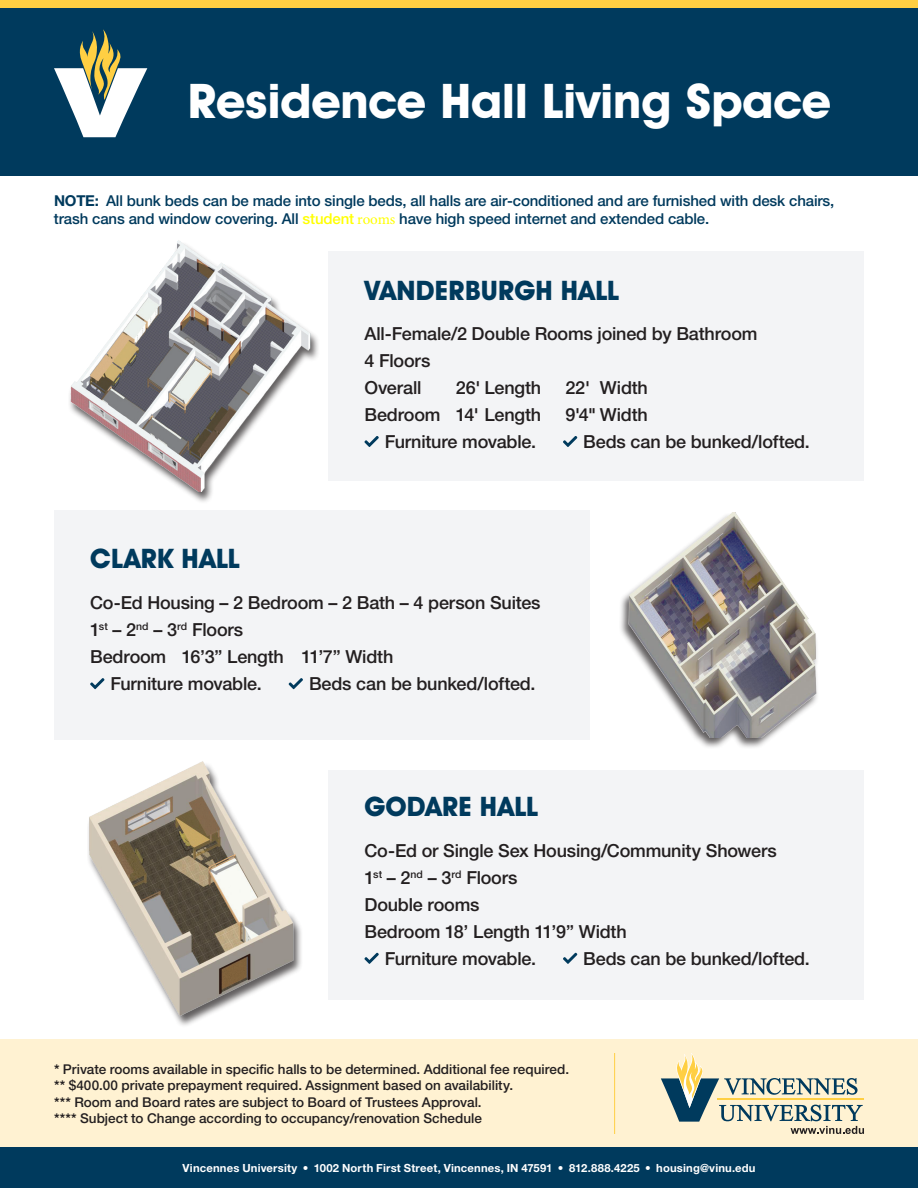
<style>
.page{position:relative;width:918px;height:1188px;background:#fff}
.page>*{position:absolute;margin:0;border:0;box-sizing:border-box;transform-origin:0 0}
.t1{font:700 48px "Avant Garde IT Cby BT";letter-spacing:-.005em;color:#fff}
.t2{font:700 27px "Avant Garde IT Cby BT";letter-spacing:.005em;color:#003a5d}
.Body_Text{font:500 18px "Helvetica Neue LT Pro";letter-spacing:-.01em;color:#231f20}
.Body_Text_-_List{font:500 18px "Helvetica Neue LT Pro";letter-spacing:-.01em;color:#231f20}
.t3{font:500 15px/18px "Helvetica Neue LT Pro";letter-spacing:-.01em;color:#003a5d}
.t4{font:500 13.5px/16.5px "Helvetica Neue LT Pro";color:#231f20}
.t5{font:700 11.25px "Helvetica Neue LT Pro";letter-spacing:.015em;color:#fff}
.s1{font-weight:700}
.s2{color:#ff0}
.s3{font-family:"Minion Pro";font-weight:400;color:#ff0}
</style>
<div class="page">
<div style="left:0;top:1040px;width:918px;height:108px;background:#fff2d2"></div>
<div style="left:0;top:0;width:918px;height:176px;background:#003a5d"></div>
<div style="left:0;top:1148px;width:918px;height:40px;background:#003a5d"></div>
<svg style="left:54px;top:29px;width:93px;height:108px"></svg>
<div style="left:0;top:0;width:918px;height:8px;background:#ffcf43"></div>
<svg style="left:661px;top:1053px;width:203px;height:81px"></svg>
<hr style="left:614px;top:1053px;width:1px;height:81px;background:#ffcf43">
<div style="left:328px;top:251px;width:536px;height:229px;background:#f3f4f6"></div>
<div style="left:328px;top:770px;width:536px;height:229px;background:#f3f4f6"></div>
<svg style="left:563px;top:436px;width:14px;height:11px"></svg>
<svg style="left:364px;top:436px;width:15px;height:11px"></svg>
<div style="left:54px;top:510px;width:536px;height:230px;background:#f3f4f6"></div>
<svg style="left:289px;top:678px;width:14px;height:11px"></svg>
<svg style="left:90px;top:678px;width:15px;height:11px"></svg>
<svg style="left:563px;top:953px;width:14px;height:11px"></svg>
<svg style="left:364px;top:953px;width:15px;height:11px"></svg>
<div style="left:619px;top:512px;width:200px;height:237px;background:#231f20;opacity:.72"></div>
<img style="left:619px;top:513px;width:200px;height:224px">
<div style="left:68px;top:241px;width:252px;height:263px;background:#231f20;opacity:.72"></div>
<img style="left:68px;top:240px;width:245px;height:251px">
<div style="left:87px;top:761px;width:216px;height:267px;background:#231f20;opacity:.72"></div>
<img style="left:87px;top:761px;width:207px;height:256px">
<h1 class="t1" style="left:188px;top:71px;width:645px">Residence Hall Living Space</h1>
<p class="t3" style="left:54px;top:192px;width:782px"><span class="s1">NOTE:</span> All bunk beds can be made into single beds, all halls are air-conditioned and are furnished with desk chairs, trash cans and window covering. All <span class="s2">student</span> <span class="s3">rooms</span> have high speed internet and extended cable.</p>
<h2 class="t2" style="left:364px;top:274px;width:256px">VANDERBURGH HALL</h2>
<p class="Body_Text" style="left:364px;top:323px;width:395px">All-Female/2 Double Rooms joined by Bathroom</p>
<p class="Body_Text" style="left:364px;top:350px;width:67px">4 Floors</p>
<p class="Body_Text" style="left:364px;top:377px;width:58px">Overall</p>
<p class="Body_Text" style="left:456px;top:377px;width:87px">26' Length</p>
<p class="Body_Text" style="left:565px;top:377px;width:84px">22' Width</p>
<p class="Body_Text" style="left:364px;top:404px;width:178px">Bedroom 14' Length</p>
<p class="Body_Text" style="left:565px;top:404px;width:84px">9'4" Width</p>
<p class="Body_Text_-_List" style="left:385px;top:431px;width:153px">Furniture movable.</p>
<p class="Body_Text_-_List" style="left:583px;top:431px;width:228px">Beds can be bunked/lofted.</p>
<h2 class="t2" style="left:90px;top:542px;width:151px">CLARK HALL</h2>
<p class="Body_Text" style="left:90px;top:591px;width:452px">Co-Ed Housing – 2 Bedroom – 2 Bath – 4 person Suites</p>
<p class="Body_Text" style="left:90px;top:618px;width:155px">1<sup>st</sup> – 2<sup>nd</sup> – 3<sup>rd</sup> Floors</p>
<p class="Body_Text" style="left:90px;top:645px;width:305px">Bedroom 16’3” Length 11’7” Width</p>
<p class="Body_Text_-_List" style="left:110px;top:672px;width:153px">Furniture movable.</p>
<p class="Body_Text_-_List" style="left:309px;top:672px;width:228px">Beds can be bunked/lofted.</p>
<h2 class="t2" style="left:364px;top:790px;width:175px">GODARE HALL</h2>
<p class="Body_Text" style="left:364px;top:840px;width:414px">Co-Ed or Single Sex Housing/Community Showers</p>
<p class="Body_Text" style="left:364px;top:867px;width:155px">1<sup>st</sup> – 2<sup>nd</sup> – 3<sup>rd</sup> Floors</p>
<p class="Body_Text" style="left:364px;top:894px;width:117px">Double rooms</p>
<p class="Body_Text" style="left:364px;top:921px;width:264px">Bedroom 18’ Length 11’9” Width</p>
<p class="Body_Text_-_List" style="left:385px;top:948px;width:153px">Furniture movable.</p>
<p class="Body_Text_-_List" style="left:583px;top:948px;width:228px">Beds can be bunked/lofted.</p>
<p class="t4" style="left:54px;top:1060px;width:517px"><span class="s1">*</span> Private rooms available in specific halls to be determined. Additional fee required. <span class="s1">**</span> $400.00 private prepayment required. Assignment based on availability.<br><span class="s1">***</span> Room and Board rates are subject to Board of Trustees Approval.<br><span class="s1">****</span> Subject to Change according to occupancy/renovation Schedule</p>
<p class="t5" style="left:183px;top:1161px;width:575px">Vincennes University • 1002 North First Street, Vincennes, IN 47591 • 812.888.4225 • housing@vinu.edu</p>
</div>
